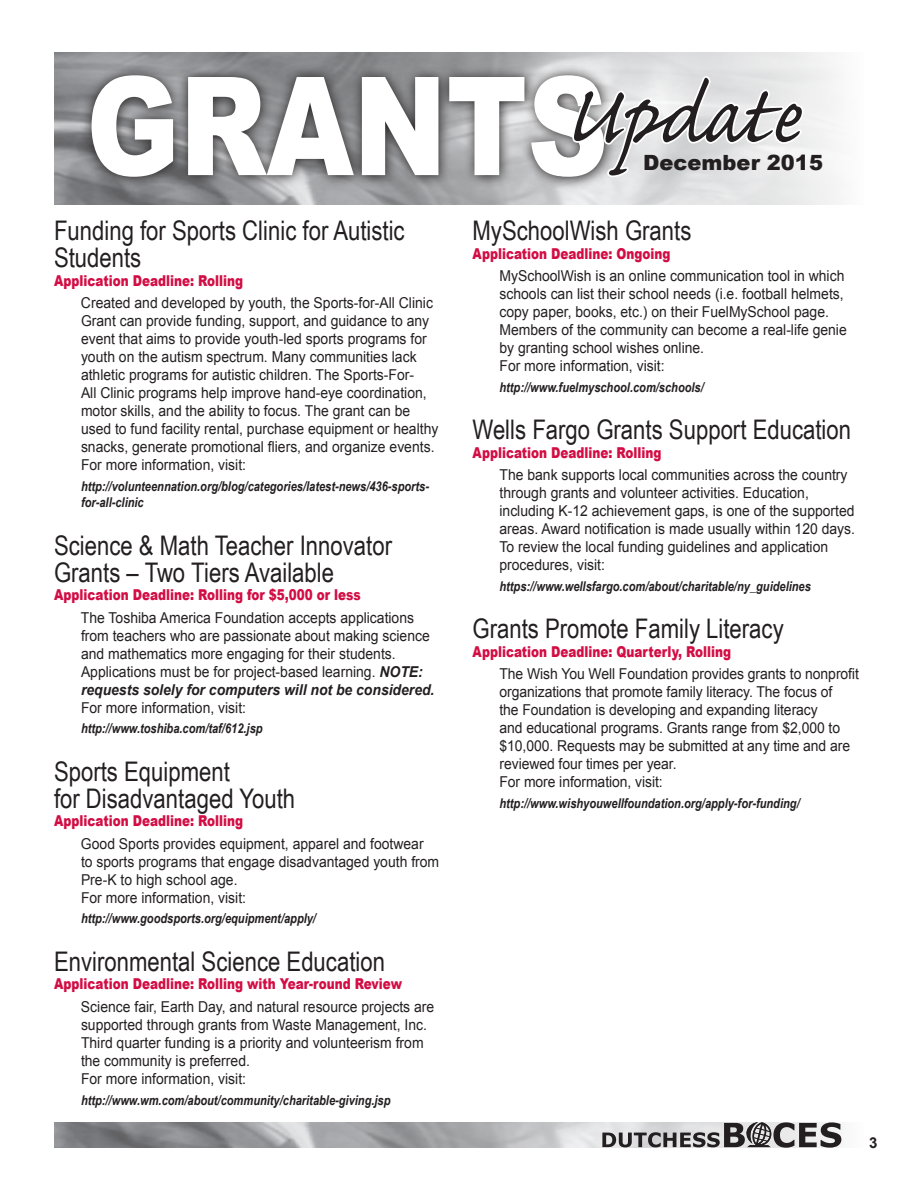
<style>
.page{position:relative;width:918px;height:1188px;background:#fff}
.page>*{position:absolute;margin:0;border:0;box-sizing:border-box;transform-origin:0 0}
.t1{font:105.6px "Caflisch Script Pro";letter-spacing:-.005em;color:#231f20}
.Grant_Name{font:27px/27px "Arial Narrow";color:#231f20}
.t2{font:900 21px "Arial";color:#231f20}
.Description{font:15px/18px "Arial";color:#231f20;scale:.93 1}
.Deadline{font:900 15px "Arial";color:#d20d44;scale:.8 1}
.t3{font:700 15px "Arial";color:#231f20}
.URL{font:italic 700 13.5px/16.5px "Arial Narrow";color:#231f20}
.s1{font-weight:700;font-style:italic}
</style>
<div class="page">
<img style="left:54px;top:1122px;width:788px;height:25px">
<img style="left:54px;top:53px;width:785px;height:151px">
<svg style="left:80px;top:63px;width:536px;height:126px;background:#96979a"></svg>
<svg style="left:92px;top:75px;width:482px;height:102px"></svg>
<svg style="left:574px;top:73px;width:231px;height:106px"></svg>
<svg style="left:602px;top:1122px;width:239px;height:26px;background:#959395"></svg>
<p class="Grant_Name" style="left:54px;top:216px;width:352px">Funding for Sports Clinic for Autistic<br>Students</p>
<p class="Deadline" style="left:54px;top:269px;width:238px">Application Deadline: Rolling</p>
<p class="Description" style="left:81px;top:294px;width:386px">Created and developed by youth, the Sports-for-All Clinic Grant can provide funding, support, and guidance to any event that aims to provide youth-led sports programs for youth on the autism spectrum. Many communities lack athletic programs for autistic children. The Sports-For-<br>All Clinic programs help improve hand-eye coordination, motor skills, and the ability to focus. The grant can be used to fund facility rental, purchase equipment or healthy snacks, generate promotional fliers, and organize events.<br>For more information, visit:</p>
<p class="URL" style="left:81px;top:477px;width:350px">http://volunteennation.org/blog/categories/latest-news/436-sports&shy;for-all-clinic</p>
<p class="Grant_Name" style="left:54px;top:531px;width:340px">Science &amp; Math Teacher Innovator<br>Grants – Two Tiers Available</p>
<p class="Deadline" style="left:54px;top:584px;width:385px">Application Deadline: Rolling for $5,000 or less</p>
<p class="Description" style="left:81px;top:608px;width:382px">The Toshiba America Foundation accepts applications from teachers who are passionate about making science and mathematics more engaging for their students.<br>Applications must be for project-based learning. <span class="s1">NOTE: requests solely for computers will not be considered.<br></span>For more information, visit:</p>
<p class="URL" style="left:81px;top:720px;width:183px">http://www.toshiba.com/taf/612.jsp</p>
<p class="Grant_Name" style="left:54px;top:757px;width:243px">Sports Equipment<br>for Disadvantaged Youth</p>
<p class="Deadline" style="left:54px;top:810px;width:238px">Application Deadline: Rolling</p>
<p class="Description" style="left:81px;top:835px;width:387px">Good Sports provides equipment, apparel and footwear<br>to sports programs that engage disadvantaged youth from Pre-K to high school age.<br>For more information, visit:</p>
<p class="URL" style="left:81px;top:910px;width:237px">http://www.goodsports.org/equipment/apply/</p>
<p class="Grant_Name" style="left:54px;top:947px;width:333px">Environmental Science Education</p>
<p class="Deadline" style="left:54px;top:973px;width:437px">Application Deadline: Rolling with Year-round Review</p>
<p class="Description" style="left:81px;top:998px;width:381px">Science fair, Earth Day, and natural resource projects are supported through grants from Waste Management, Inc.<br>Third quarter funding is a priority and volunteerism from the community is preferred.<br>For more information, visit:</p>
<p class="URL" style="left:81px;top:1091px;width:311px">http://www.wm.com/about/community/charitable-giving.jsp</p>
<h1 class="t1" style="left:563px;top:61px;width:240px">Update</h1>
<h3 class="t2" style="left:643px;top:147px;width:181px">December 2015</h3>
<p class="Grant_Name" style="left:472px;top:216px;width:220px">MySchoolWish Grants</p>
<p class="Deadline" style="left:472px;top:242px;width:249px">Application Deadline: Ongoing</p>
<p class="Description" style="left:499px;top:267px;width:375px">MySchoolWish is an online communication tool in which schools can list their school needs (i.e. football helmets, copy paper, books, etc.) on their FuelMySchool page.<br>Members of the community can become a real-life genie by granting school wishes online.<br>For more information, visit:</p>
<p class="URL" style="left:500px;top:378px;width:206px">http://www.fuelmyschool.com/schools/</p>
<p class="Grant_Name" style="left:472px;top:415px;width:380px">Wells Fargo Grants Support Education</p>
<p class="Deadline" style="left:472px;top:442px;width:238px">Application Deadline: Rolling</p>
<p class="Description" style="left:499px;top:466px;width:384px">The bank supports local communities across the country through grants and volunteer activities. Education, including K-12 achievement gaps, is one of the supported areas. Award notification is made usually within 120 days.<br>To review the local funding guidelines and application procedures, visit:</p>
<p class="URL" style="left:500px;top:577px;width:313px">https://www.wellsfargo.com/about/charitable/ny_guidelines</p>
<p class="Grant_Name" style="left:472px;top:614px;width:313px">Grants Promote Family Literacy</p>
<p class="Deadline" style="left:472px;top:641px;width:325px">Application Deadline: Quarterly, Rolling</p>
<p class="Description" style="left:499px;top:665px;width:388px">The Wish You Well Foundation provides grants to nonprofit organizations that promote family literacy. The focus of<br>the Foundation is developing and expanding literacy<br>and educational programs. Grants range from $2,000 to $10,000. Requests may be submitted at any time and are reviewed four times per year.<br>For more information, visit:</p>
<p class="URL" style="left:500px;top:794px;width:302px">http://www.wishyouwellfoundation.org/apply-for-funding/</p>
<p class="t3" style="left:869px;top:1133px;width:10px">3</p>
</div>
